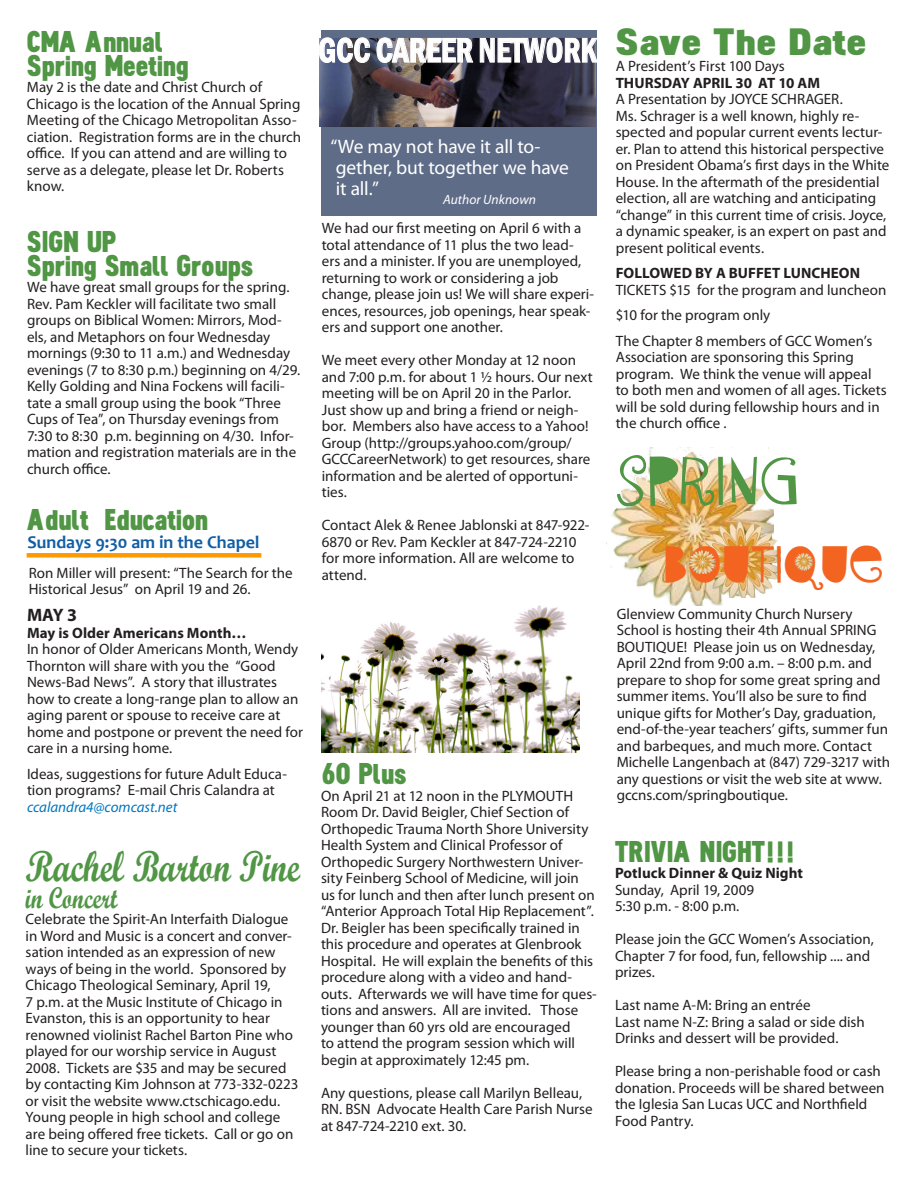
<style>
.page{position:relative;width:918px;height:1188px;background:#fff}
.page>*{position:absolute;margin:0;border:0;box-sizing:border-box;transform-origin:0 0}
.t1{font:56.4px "Sybil Green";color:#509645}
.t2{font:43.2px "Script MT Bold";color:#509645;scale:.8 1}
.t3{font:43.2px "Sybil Green";letter-spacing:.005em;color:#f36421}
.t4{font:600 condensed 35.7px "Franklin Gothic";color:#fff;scale:.88 1}
.t5{font:900 35.7px "Dinova";color:#509645}
.t6{font:30px "Script MT Bold";color:#509645;scale:.8 1}
.t7{font:900 28.2px/24px "Dinova";color:#509645;scale:.8 1}
.t8{font:19.5px/21px "Myriad Pro";letter-spacing:-.01em;color:#fff}
.t9{font:700 18px "Candara";color:#115ea5}
.t10{font:700 18px "Myriad Pro";color:#231f20}
.t11{font:15px/16.5px "Myriad Pro";color:#231f20}
.t12{font:700 15px "Myriad Pro";letter-spacing:.005em;color:#231f20}
.t13{font:italic 15px "Myriad Pro";letter-spacing:-.005em;color:#0077c0}
.t14{font:italic 13.5px "Myriad Pro";color:#fff}
</style>
<div class="page">
<div style="left:27px;top:553px;width:234px;height:5px;background:#f90"></div>
<div style="left:321px;top:30px;width:276px;height:185px;background:#5e6c88"></div>
<img style="left:320px;top:38px;width:275px;height:89px">
<svg style="left:319px;top:37px;width:51px;height:26px"></svg>
<svg style="left:376px;top:37px;width:97px;height:26px;background:#8f8d95"></svg>
<svg style="left:480px;top:37px;width:117px;height:26px;background:#686877"></svg>
<img style="left:606px;top:447px;width:167px;height:159px">
<img style="left:697px;top:519px;width:84px;height:79px">
<img style="left:795px;top:553px;width:17px;height:17px">
<img style="left:689px;top:549px;width:26px;height:25px">
<img style="left:321px;top:605px;width:259px;height:148px">
<h3 class="t7" style="left:27px;top:28px;width:204px">CMA Annual<br>Spring Meeting</h3>
<p class="t11" style="left:27px;top:79px;width:276px">May 2 is the date and Christ Church of Chicago is the location of the Annual Spring Meeting of the Chicago Metropolitan Asso&shy;ciation. Registration forms are in the church office. If you can attend and are willing to serve as a delegate, please let Dr. Roberts know.</p>
<h3 class="t7" style="left:27px;top:228px;width:284px">Sign Up<br>Spring Small Groups</h3>
<p class="t11" style="left:27px;top:279px;width:275px">We have great small groups for the spring.<br>Rev. Pam Keckler will facilitate two small groups on Biblical Women: Mirrors, Mod&shy;els, and Metaphors on four Wednesday mornings (9:30 to 11 a.m.) and Wednesday evenings (7 to 8:30 p.m.) beginning on 4/29.<br>Kelly Golding and Nina Fockens will facili&shy;tate a small group using the book “Three Cups of Tea”, on Thursday evenings from 7:30 to 8:30 p.m. beginning on 4/30. Infor&shy;mation and registration materials are in the church office.</p>
<h3 class="t7" style="left:27px;top:506px;width:227px">Adult Education</h3>
<p class="t9" style="left:27px;top:531px;width:234px">Sundays 9:30 am in the Chapel</p>
<h3 class="t4" style="left:318px;top:26px;width:319px">GCC CAREER NETWORK</h3>
<h3 class="t8" style="left:331px;top:136px;width:240px">“We may not have it all to&shy;gether, but together we have it all.”</h3>
<p class="t14" style="left:443px;top:191px;width:94px">Author Unknown</p>
<p class="t11" style="left:322px;top:220px;width:274px">We had our first meeting on April 6 with a total attendance of 11 plus the two lead&shy;ers and a minister. If you are unemployed, returning to work or considering a job change, please join us! We will share experi&shy;ences, resources, job openings, hear speak&shy;ers and support one another.</p>
<p class="t11" style="left:322px;top:352px;width:272px">We meet every other Monday at 12 noon and 7:00 p.m. for about 1 ½ hours. Our next meeting will be on April 20 in the Parlor.<br>Just show up and bring a friend or neigh&shy;bor. Members also have access to a Yahoo!<br>Group (http://groups.yahoo.com/group/ GCCCareerNetwork) to get resources, share information and be alerted of opportuni&shy;ties.</p>
<p class="t11" style="left:322px;top:517px;width:269px">Contact Alek &amp; Renee Jablonski at 847-922-<br>6870 or Rev. Pam Keckler at 847-724-2210 for more information. All are welcome to</p>
<p class="t11" style="left:29px;top:564px;width:265px">Ron Miller will present: “The Search for the</p>
<p class="t11" style="left:322px;top:566px;width:46px">attend.</p>
<p class="t11" style="left:29px;top:581px;width:223px">Historical Jesus” on April 19 and 26.</p>
<p class="t10" style="left:27px;top:603px;width:52px">MAY 3</p>
<p class="t12" style="left:27px;top:623px;width:221px">May is Older Americans Month…</p>
<p class="t11" style="left:27px;top:641px;width:277px">In honor of Older Americans Month, Wendy Thornton will share with you the “Good News-Bad News”. A story that illustrates how to create a long-range plan to allow an aging parent or spouse to receive care at home and postpone or prevent the need for care in a nursing home.</p>
<p class="t11" style="left:27px;top:765px;width:261px">Ideas, suggestions for future Adult Educa&shy;tion programs? E-mail Chris Calandra at</p>
<p class="t13" style="left:27px;top:797px;width:152px">ccalandra4@comcast.net</p>
<h2 class="t2" style="left:26px;top:840px;width:345px">Rachel Barton Pine</h2>
<h3 class="t6" style="left:26px;top:879px;width:116px">in Concert</h3>
<p class="t11" style="left:26px;top:911px;width:274px">Celebrate the Spirit-An Interfaith Dialogue in Word and Music is a concert and conver&shy;sation intended as an expression of new ways of being in the world. Sponsored by Chicago Theological Seminary, April 19,<br>7 p.m. at the Music Institute of Chicago in Evanston, this is an opportunity to hear renowned violinist Rachel Barton Pine who played for our worship service in August 2008. Tickets are $35 and may be secured by contacting Kim Johnson at 773-332-0223 or visit the website www.ctschicago.edu.<br>Young people in high school and college are being offered free tickets. Call or go on line to secure your tickets.</p>
<h3 class="t7" style="left:321px;top:761px;width:109px">60 Plus</h3>
<p class="t11" style="left:321px;top:787px;width:277px">On April 21 at 12 noon in the PLYMOUTH Room Dr. David Beigler, Chief Section of Orthopedic Trauma North Shore University Health System and Clinical Professor of Orthopedic Surgery Northwestern Univer&shy;sity Feinberg School of Medicine, will join<br>us for lunch and then after lunch present on “Anterior Approach Total Hip Replacement”.<br>Dr. Beigler has been specifically trained in this procedure and operates at Glenbrook Hospital. He will explain the benefits of this procedure along with a video and hand&shy;outs. Afterwards we will have time for ques&shy;tions and answers. All are invited. Those younger than 60 yrs old are encouraged<br>to attend the program session which will begin at approximately 12:45 pm.</p>
<p class="t11" style="left:321px;top:1084px;width:273px">Any questions, please call Marilyn Belleau,<br>RN. BSN Advocate Health Care Parish Nurse at 847-724-2210 ext. 30.</p>
<h3 class="t5" style="left:616px;top:18px;width:252px">Save The Date</h3>
<p class="t11" style="left:616px;top:58px;width:170px">A President’s First 100 Days</p>
<p class="t12" style="left:616px;top:73px;width:48px">Thursday</p>
<p class="t12" style="left:693px;top:73px;width:129px">APRIL 30 at 10 AM</p>
<p class="t11" style="left:616px;top:91px;width:275px">A Presentation by JOYCE SCHRAGER.<br>Ms. Schrager is a well known, highly re&shy;spected and popular current events lectur&shy;er. Plan to attend this historical perspective on President Obama’s first days in the White House. In the aftermath of the presidential election, all are watching and anticipating “change” in this current time of crisis. Joyce, a dynamic speaker, is an expert on past and present political events.</p>
<p class="t12" style="left:616px;top:264px;width:246px">FOLLOWED BY A BUFFET LUNCHEON</p>
<p class="t11" style="left:616px;top:277px;width:272px;line-height:25.5px">TICKETS $15 for the program and luncheon $10 for the program only<br>The Chapter 8 members of GCC Women’s</p>
<p class="t11" style="left:616px;top:349px;width:273px">Association are sponsoring this Spring program. We think the venue will appeal to both men and women of all ages. Tickets will be sold during fellowship hours and in the church office .</p>
<h1 class="t1" style="left:615px;top:450px;width:184px">SPRING</h1>
<h2 class="t3" style="left:664px;top:541px;width:221px">BOUTIQUE</h2>
<p class="t11" style="left:617px;top:605px;width:275px">Glenview Community Church Nursery School is hosting their 4th Annual SPRING BOUTIQUE! Please join us on Wednesday, April 22nd from 9:00 a.m. – 8:00 p.m. and prepare to shop for some great spring and summer items. You’ll also be sure to find unique gifts for Mother’s Day, graduation, end-of-the-year teachers’ gifts, summer fun and barbeques, and much more. Contact Michelle Langenbach at (847) 729-3217 with any questions or visit the web site at www. gccns.com/springboutique.</p>
<h3 class="t7" style="left:615px;top:838px;width:228px">Trivia Night !!!</h3>
<p class="t12" style="left:615px;top:864px;width:190px">Potluck Dinner &amp; Quiz Night</p>
<p class="t11" style="left:615px;top:881px;width:141px">Sunday, April 19, 2009<br>5:30 p.m. - 8:00 p.m.</p>
<p class="t11" style="left:615px;top:931px;width:260px">Please join the GCC Women’s Association,<br>Chapter 7 for food, fun, fellowship .... and prizes.</p>
<p class="t11" style="left:615px;top:997px;width:251px">Last name A-M: Bring an entrée<br>Last name N-Z: Bring a salad or side dish<br>Drinks and dessert will be provided.</p>
<p class="t11" style="left:615px;top:1063px;width:271px">Please bring a non-perishable food or cash donation. Proceeds will be shared between the Iglesia San Lucas UCC and Northfield Food Pantry.</p>
</div>
